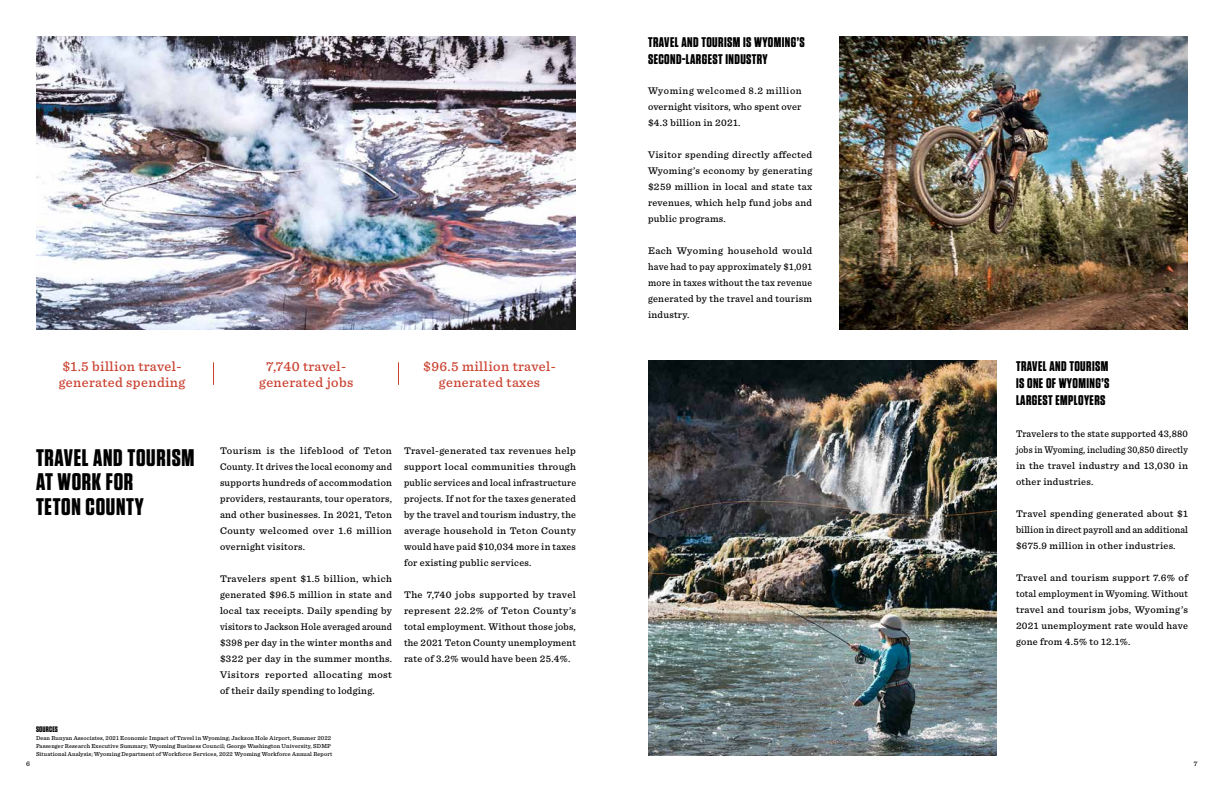
<style>
.page{position:relative;width:1224px;height:792px;background:#fff}
.page>*{position:absolute;margin:0;border:0;box-sizing:border-box;transform-origin:0 0}
.t1{font:700 24px/24.8px "Tungsten";letter-spacing:.03em;color:#000}
.t2{font:700 14px/16.8px "Tungsten";letter-spacing:.03em;color:#000}
.t3{font:500 14px/16px "Sentinel";letter-spacing:.03em;color:#ca4130;text-align:center}
.t4{font:500 10px/16px "Sentinel";letter-spacing:.03em;color:#000;text-align:justify}
.t5{font:500 10px/16px "Sentinel";letter-spacing:.03em;color:#000;text-align:justify;scale:.96 1}
.t6{font:700 8px "Tungsten";letter-spacing:.02em;color:#000}
.t7{font:500 7px "Sentinel";color:#000}
.t8{font:500 6px/8px "Sentinel";letter-spacing:.02em;color:#000}
</style>
<div class="page">
<img style="left:648px;top:360px;width:348px;height:396px">
<img style="left:840px;top:36px;width:348px;height:294px">
<img style="left:36px;top:36px;width:540px;height:294px">
<svg style="left:398px;top:362px;width:1px;height:23px"></svg>
<svg style="left:213px;top:362px;width:1px;height:23px"></svg>
<h2 class="t3" style="left:59px;top:358px;width:128px;text-align:left">$1.5 billion travel&shy;generated spending</h2>
<h2 class="t3" style="left:259px;top:358px;width:96px">7,740 travel&shy;generated jobs</h2>
<h2 class="t3" style="left:423px;top:358px;width:134px">$96.5 million travel&shy;generated taxes</h2>
<h1 class="t1" style="left:36px;top:446px;width:160px">TRAVEL AND TOURISM<br>AT WORK FOR<br>TETON COUNTY</h1>
<p class="t4" style="left:220px;top:443px;width:174px">Tourism is the lifeblood of Teton County. It drives the local economy and supports hundreds of accommodation providers, restaurants, tour operators, and other businesses. In 2021, Teton County welcomed over 1.6 million overnight visitors.</p>
<p class="t4" style="left:220px;top:571px;width:174px">Travelers spent $1.5 billion, which generated $96.5 million in state and local tax receipts. Daily spending by visitors to Jackson Hole averaged around $398 per day in the winter months and $322 per day in the summer months.<br>Visitors reported allocating most of their daily spending to lodging.</p>
<p class="t4" style="left:404px;top:443px;width:174px">Travel-generated tax revenues help support local communities through public services and local infrastructure projects. If not for the taxes generated by the travel and tourism industry, the average household in Teton County would have paid $10,034 more in taxes for existing public services.</p>
<p class="t4" style="left:404px;top:587px;width:174px">The 7,740 jobs supported by travel represent 22.2% of Teton County’s total employment. Without those jobs, the 2021 Teton County unemployment rate of 3.2% would have been 25.4%.</p>
<p class="t6" style="left:36px;top:725px;width:23px">SOURCES</p>
<p class="t8" style="left:36px;top:733px;width:298px">Dean Runyan Associates, 2021 Economic Impact of Travel in Wyoming; Jackson Hole Airport, Summer 2022<br>Passenger Research Executive Summary; Wyoming Business Council; George Washington University, SDMP<br>Situational Analysis; Wyoming Department of Workforce Services, 2022 Wyoming Workforce Annual Report</p>
<h2 class="t2" style="left:648px;top:34px;width:158px">TRAVEL AND TOURISM IS WYOMING’S<br>SECOND-LARGEST INDUSTRY</h2>
<p class="t4" style="left:648px;top:83px;width:155px">Wyoming welcomed 8.2 million overnight visitors, who spent over $4.3 billion in 2021.</p>
<p class="t4" style="left:648px;top:147px;width:166px">Visitor spending directly affected Wyoming’s economy by generating $259 million in local and state tax revenues, which help fund jobs and public programs.</p>
<p class="t4" style="left:648px;top:243px;width:166px">Each Wyoming household would have had to pay approximately $1,091 more in taxes without the tax revenue generated by the travel and tourism industry.</p>
<h2 class="t2" style="left:1016px;top:358px;width:95px;text-align:justify">TRAVEL AND TOURISM IS ONE OF WYOMING’S LARGEST EMPLOYERS</h2>
<p class="t5" style="left:1016px;top:425px;width:181px">Travelers to the state supported 43,880 jobs in Wyoming, including 30,850 directly in the travel industry and 13,030 in other industries.</p>
<p class="t4" style="left:1016px;top:505px;width:174px">Travel spending generated about $1 billion in direct payroll and an additional $675.9 million in other industries.</p>
<p class="t4" style="left:1016px;top:569px;width:174px">Travel and tourism support 7.6% of total employment in Wyoming. Without travel and tourism jobs, Wyoming’s 2021 unemployment rate would have gone from 4.5% to 12.1%.</p>
<p class="t7" style="left:26px;top:758px;width:5px">6</p>
<p class="t7" style="left:1194px;top:758px;width:5px">7</p>
</div>
